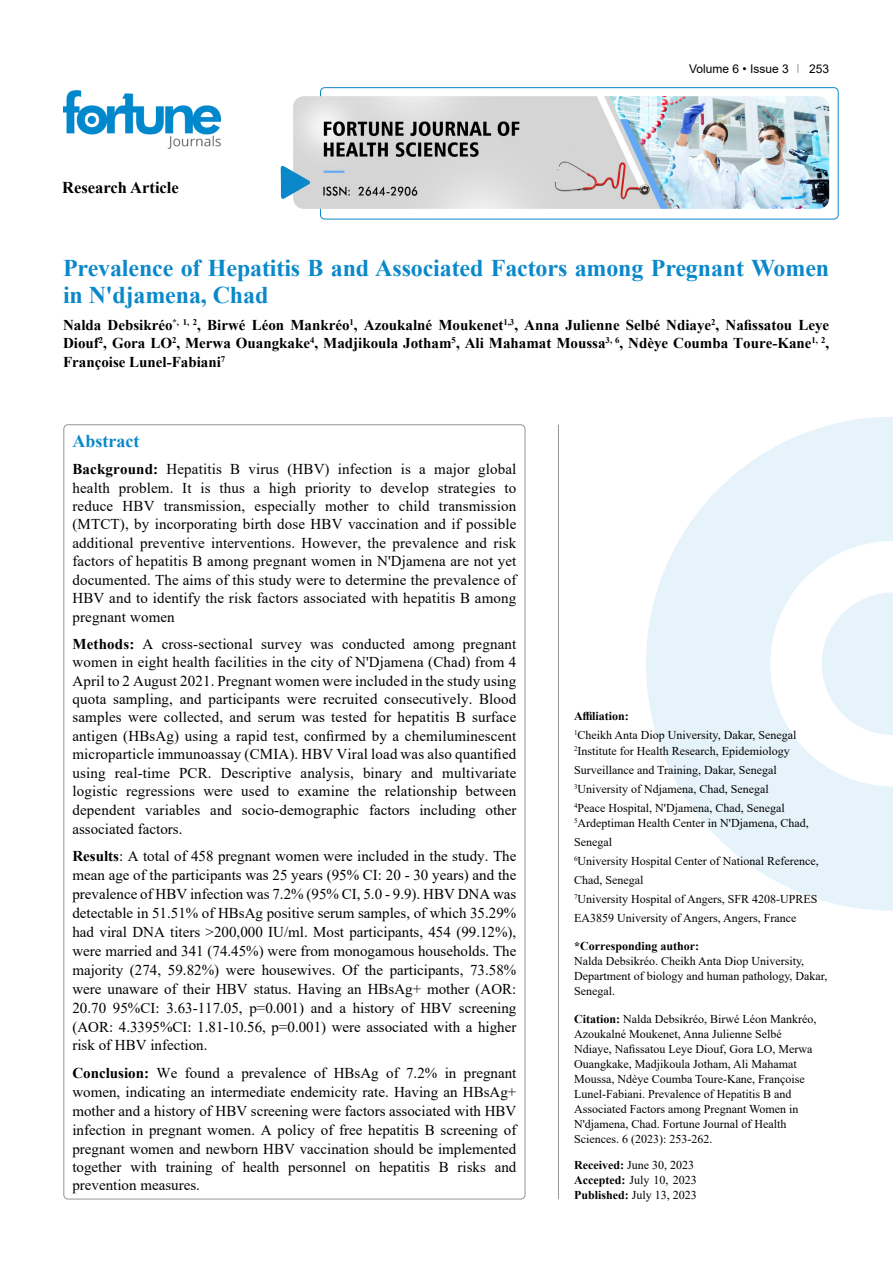
<style>
.page{position:relative;width:893px;height:1263px;background:#fff}
.page>*{position:absolute;margin:0;border:0;box-sizing:border-box;transform-origin:0 0}
.t1{font:700 24px/27px "Times New Roman";letter-spacing:-.005em;color:#0a88ca}
.t2{font:700 18px "Times New Roman";color:#0a88ca}
.t3{font:700 16.5px "Times New Roman";color:#000}
.t4{font:15px/18.6px "Times New Roman";color:#000;text-align:justify}
.t5{font:700 15px/18.5px "Times New Roman";color:#000;text-align:justify}
.t6{font:12px/15px "Times New Roman";color:#000}
.t7{font:700 12px "Times New Roman";color:#000}
.t8{font:12px "Arial";color:#000}
.s1{font-weight:700}
</style>
<div class="page">
<div style="left:320px;top:87px;width:518px;height:132px;border:1px solid #0a88ca;border-radius:4px"></div>
<img style="left:64px;top:90px;width:157px;height:59px">
<img style="left:293px;top:96px;width:536px;height:113px">
<svg style="left:281px;top:166px;width:29px;height:33px"></svg>
<svg style="left:646px;top:417px;width:247px;height:494px;fill:#e6f3fa"></svg>
<svg style="left:822px;top:592px;width:71px;height:143px"></svg>
<hr style="left:558px;top:425px;width:1px;height:774px;background:#939598">
<p class="t3" style="left:62px;top:175px;width:118px">Research Article</p>
<p class="t8" style="left:689px;top:60px;width:101px">Volume 6 • Issue 3</p>
<p class="t8" style="left:809px;top:60px;width:22px">253</p>
<h1 class="t1" style="left:63px;top:254px;width:768px">Prevalence of Hepatitis B and Associated Factors among Pregnant Women in N'djamena, Chad</h1>
<p class="t5" style="left:63px;top:315px;width:768px">Nalda Debsikréo<sup>*,</sup> <sup>1,</sup> <sup>2</sup>, Birwé Léon Mankréo<sup>1</sup>, Azoukalné Moukenet<sup>1,3</sup>, Anna Julienne Selbé Ndiaye<sup>2</sup>, Nafissatou Leye Diouf<sup>2</sup>, Gora LO<sup>2</sup>, Merwa Ouangkake<sup>4</sup>, Madjikoula Jotham<sup>5</sup>, Ali Mahamat Moussa<sup>3,</sup> <sup>6</sup>, Ndèye Coumba Toure-Kane<sup>1,</sup> <sup>2</sup>, Françoise Lunel-Fabiani<sup>7</sup></p>
<p class="t2" style="left:72px;top:428px;width:68px">Abstract</p>
<p class="t4" style="left:72px;top:459px;width:445px"><span class="s1">Background:</span> Hepatitis B virus (HBV) infection is a major global health problem. It is thus a high priority to develop strategies to reduce HBV transmission, especially mother to child transmission (MTCT), by incorporating birth dose HBV vaccination and if possible additional preventive interventions. However, the prevalence and risk factors of hepatitis B among pregnant women in N'Djamena are not yet documented. The aims of this study were to determine the prevalence of HBV and to identify the risk factors associated with hepatitis B among pregnant women</p>
<p class="t4" style="left:72px;top:634px;width:445px"><span class="s1">Methods:</span> A cross-sectional survey was conducted among pregnant women in eight health facilities in the city of N'Djamena (Chad) from 4<br>April to 2 August 2021. Pregnant women were included in the study using quota sampling, and participants were recruited consecutively. Blood samples were collected, and serum was tested for hepatitis B surface antigen (HBsAg) using a rapid test, confirmed by a chemiluminescent microparticle immunoassay (CMIA). HBV Viral load was also quantified using real-time PCR. Descriptive analysis, binary and multivariate logistic regressions were used to examine the relationship between dependent variables and socio-demographic factors including other associated factors.</p>
<p class="t4" style="left:72px;top:846px;width:445px"><span class="s1">Results</span>: A total of 458 pregnant women were included in the study. The mean age of the participants was 25 years (95% CI: 20 - 30 years) and the prevalence of HBV infection was 7.2% (95% CI, 5.0 - 9.9). HBV DNA was detectable in 51.51% of HBsAg positive serum samples, of which 35.29% had viral DNA titers &gt;200,000 IU/ml. Most participants, 454 (99.12%), were married and 341 (74.45%) were from monogamous households. The majority (274, 59.82%) were housewives. Of the participants, 73.58% were unaware of their HBV status. Having an HBsAg+ mother (AOR:<br>20.70 95%CI: 3.63-117.05, p=0.001) and a history of HBV screening (AOR: 4.3395%CI: 1.81-10.56, p=0.001) were associated with a higher risk of HBV infection.</p>
<p class="t4" style="left:72px;top:1063px;width:445px"><span class="s1">Conclusion:</span> We found a prevalence of HBsAg of 7.2% in pregnant women, indicating an intermediate endemicity rate. Having an HBsAg+ mother and a history of HBV screening were factors associated with HBV infection in pregnant women. A policy of free hepatitis B screening of pregnant women and newborn HBV vaccination should be implemented together with training of health personnel on hepatitis B risks and prevention measures.</p>
<p class="t6" style="left:574px;top:706px;width:224px;line-height:19.2px"><span class="s1">Affiliation:<br></span><sup>1</sup>Cheikh Anta Diop University, Dakar, Senegal</p>
<p class="t6" style="left:574px;top:741px;width:217px;line-height:19.2px"><sup>2</sup>Institute for Health Research, Epidemiology Surveillance and Training, Dakar, Senegal <sup>3</sup>University of Ndjamena, Chad, Senegal <sup>4</sup>Peace Hospital, N'Djamena, Chad, Senegal</p>
<p class="t6" style="left:574px;top:813px;width:246px;line-height:19px"><sup>5</sup>Ardeptiman Health Center in N'Djamena, Chad, Senegal<br><sup>6</sup>University Hospital Center of National Reference, Chad, Senegal<br><sup>7</sup>University Hospital of Angers, SFR 4208-UPRES EA3859 University of Angers, Angers, France</p>
<p class="t7" style="left:574px;top:937px;width:127px">*Corresponding author:</p>
<p class="t6" style="left:574px;top:953px;width:255px">Nalda Debsikréo. Cheikh Anta Diop University,<br>Department of biology and human pathology, Dakar,<br>Senegal.</p>
<p class="t6" style="left:574px;top:1011px;width:244px"><span class="s1">Citation:</span> Nalda Debsikréo, Birwé Léon Mankréo, Azoukalné Moukenet, Anna Julienne Selbé Ndiaye, Nafissatou Leye Diouf, Gora LO, Merwa Ouangkake, Madjikoula Jotham, Ali Mahamat Moussa, Ndèye Coumba Toure-Kane, Françoise Lunel-Fabiani. Prevalence of Hepatitis B and Associated Factors among Pregnant Women in N'djamena, Chad. Fortune Journal of Health Sciences. 6 (2023): 253-262.</p>
<p class="t6" style="left:574px;top:1157px;width:124px"><span class="s1">Received:</span> June 30, 2023<br><span class="s1">Accepted:</span> July 10, 2023<br><span class="s1">Published:</span> July 13, 2023</p>
</div>
